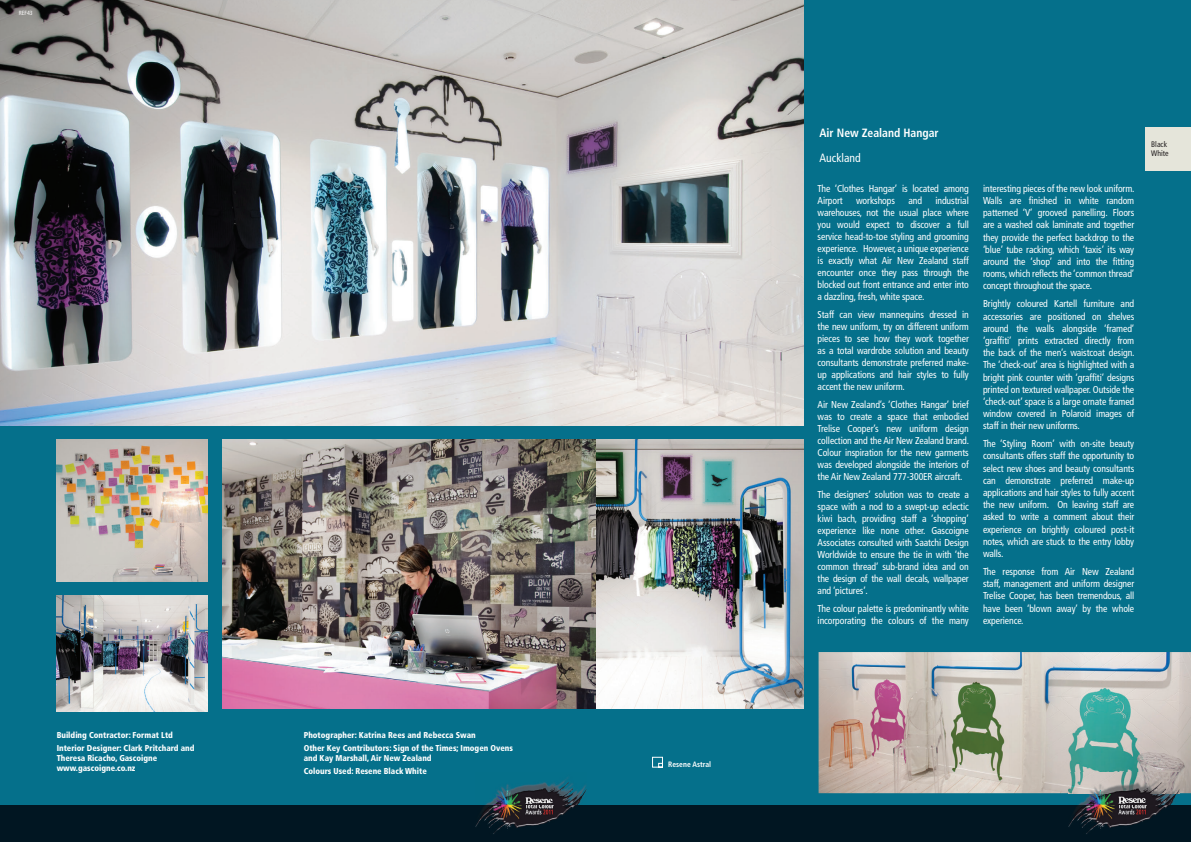
<style>
.page{position:relative;width:1191px;height:842px;background:#fff}
.page>*{position:absolute;margin:0;border:0;box-sizing:border-box;transform-origin:0 0}
.t1{font:700 condensed 12px "Frutiger";color:#fff}
.t2{font:condensed 12px "Frutiger";color:#fff}
.t3{font:condensed 10px/12.2px "Frutiger";letter-spacing:-.01em;color:#fff;text-align:justify}
.t4{font:900 condensed 8.5px/13px "Frutiger";color:#fff}
.t5{font:condensed 8px/9px "Frutiger";color:#231f20}
.t6{font:700 condensed 7.8px "Frutiger";letter-spacing:.005em;color:#fff}
.t7{font:condensed 6px "Frutiger";color:#fff}
</style>
<div class="page">
<div style="left:0;top:0;width:1191px;height:815px;background:#05708b"></div>
<img style="left:0;top:0;width:803px;height:425px">
<img style="left:222px;top:439px;width:581px;height:270px">
<img style="left:818px;top:652px;width:373px;height:141px">
<img style="left:57px;top:439px;width:151px;height:142px">
<img style="left:57px;top:595px;width:151px;height:116px">
<div style="left:1145px;top:128px;width:46px;height:42px;background:#e5e5da"></div>
<svg style="left:652px;top:757px;width:11px;height:11px"></svg>
<div style="left:0;top:805px;width:1191px;height:37px;background:#011622"></div>
<img style="left:1068px;top:773px;width:111px;height:61px">
<img style="left:475px;top:777px;width:111px;height:57px">
<p class="t7" style="left:19px;top:9px;width:15px">REF43</p>
<p class="t4" style="left:57px;top:728px;width:139px">Building Contractor: Format Ltd<br>Interior Designer: Clark Pritchard and</p>
<p class="t4" style="left:57px;top:753px;width:102px;line-height:10.2px">Theresa Ricacho, Gascoigne www.gascoigne.co.nz</p>
<p class="t4" style="left:304px;top:728px;width:211px">Photographer: Katrina Rees and Rebecca Swan<br>Other Key Contributors: Sign of the Times; Imogen Ovens</p>
<p class="t4" style="left:304px;top:751px;width:129px">and Kay Marshall, Air New Zealand<br>Colours Used: Resene Black White</p>
<p class="t6" style="left:668px;top:760px;width:45px">Resene Astral</p>
<p class="t1" style="left:819px;top:125px;width:121px">Air New Zealand Hangar</p>
<p class="t2" style="left:819px;top:151px;width:43px">Auckland</p>
<p class="t3" style="left:817px;top:182px;width:153px">The ‘Clothes Hangar’ is located among<br>Airport</p>
<p class="t3" style="left:817px;top:194px;width:153px;text-indent:118px">industrial warehouses, not the usual place where you would expect to discover a full service head-to-toe styling and grooming experience. However, a unique experience is exactly what Air New Zealand staff encounter once they pass through the blocked out front entrance and enter into a dazzling, fresh, white space.</p>
<p class="t3" style="left:817px;top:308px;width:153px">Staff can view mannequins dressed in the new uniform, try on different uniform pieces to see how they work together as a total wardrobe solution and beauty consultants demonstrate preferred make&shy;up applications and hair styles to fully accent the new uniform.</p>
<p class="t3" style="left:817px;top:398px;width:153px">Air New Zealand’s ‘Clothes Hangar’ brief was to create a space that embodied Trelise Cooper’s new uniform design collection and the Air New Zealand brand.<br>Colour inspiration for the new garments was developed alongside the interiors of the Air New Zealand 777-300ER aircraft.</p>
<p class="t3" style="left:817px;top:488px;width:153px">The designers’ solution was to create a space with a nod to a swept-up eclectic kiwi bach, providing staff a ‘shopping’ experience like none other. Gascoigne Associates consulted with Saatchi Design Worldwide to ensure the tie in with ‘the common thread’ sub-brand idea and on the design of the wall decals, wallpaper and ‘pictures’.</p>
<p class="t3" style="left:817px;top:602px;width:153px">The colour palette is predominantly white incorporating the colours of the many</p>
<p class="t3" style="left:856px;top:194px;width:40px">workshops</p>
<p class="t3" style="left:908px;top:194px;width:15px">and</p>
<p class="t3" style="left:983px;top:182px;width:153px">interesting pieces of the new look uniform.<br>Walls are finished in white random patterned ‘V’ grooved panelling. Floors are a washed oak laminate and together they provide the perfect backdrop to the ‘blue’ tube racking, which ‘taxis’ its way around the ‘shop’ and into the fitting rooms, which reflects the ‘common thread’ concept throughout the space.</p>
<p class="t3" style="left:983px;top:298px;width:153px">Brightly coloured Kartell furniture and accessories are positioned on shelves around the walls alongside ‘framed’ ‘graffiti’ prints extracted directly from the back of the men’s waistcoat design.<br>The ‘check-out’ area is highlighted with a bright pink counter with ‘graffiti’ designs printed on textured wallpaper. Outside the ‘check-out’ space is a large ornate framed window covered in Polaroid images of staff in their new uniforms.</p>
<p class="t3" style="left:983px;top:438px;width:153px">The ‘Styling Room’ with on-site beauty consultants offers staff the opportunity to select new shoes and beauty consultants can demonstrate preferred make-up applications and hair styles to fully accent the new uniform. On leaving staff are asked to write a comment about their experience on brightly coloured post-it notes, which are stuck to the entry lobby walls.</p>
<p class="t3" style="left:983px;top:565px;width:153px">The response from Air New Zealand staff, management and uniform designer Trelise Cooper, has been tremendous, all have been ‘blown away’ by the whole experience.</p>
<p class="t5" style="left:1151px;top:140px;width:19px">Black<br>White</p>
</div>
